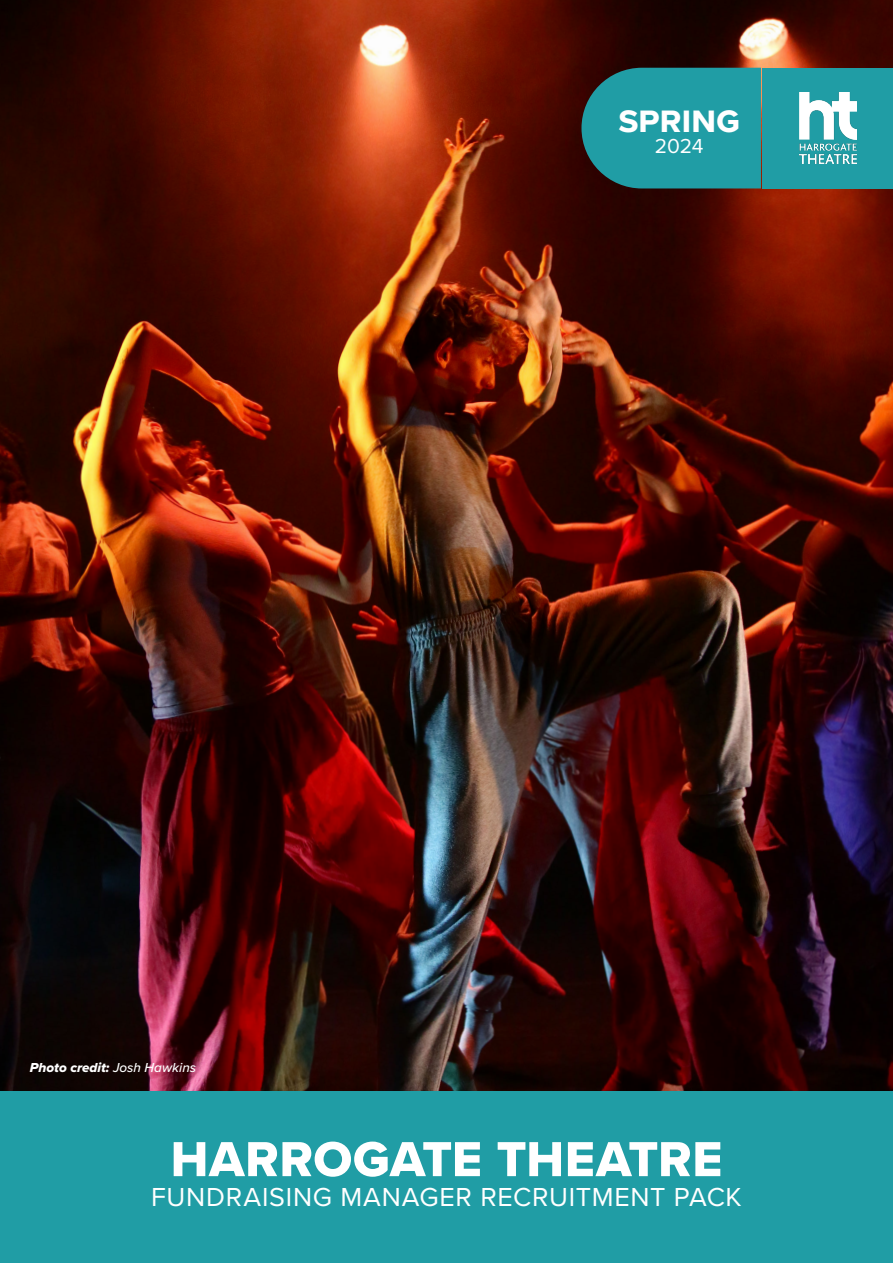
<style>
.page{position:relative;width:893px;height:1263px;background:#fff}
.page>*{position:absolute;margin:0;border:0;box-sizing:border-box;transform-origin:0 0}
.t1{font:51px "Proxima Nova Extrabld";letter-spacing:.005em;color:#fff}
.t2{font:700 39px "Proxima Nova";letter-spacing:-.01em;color:#fff}
.t3{font:27px "Proxima Nova";letter-spacing:.025em;color:#fff}
.t4{font:21px "Proxima Nova";color:#fff}
.t5{font:13.5px "Proxima Nova Extrabld It";color:#fff}
.s1{font-family:"Proxima Nova";font-weight:500;font-style:italic}
</style>
<div class="page">
<img style="left:0;top:0;width:893px;height:1091px">
<div style="left:0;top:1091px;width:893px;height:172px;background:#209da5"></div>
<svg style="left:581px;top:68px;width:180px;height:120px;background:#218f96"></svg>
<div style="left:763px;top:68px;width:130px;height:120px;background:#209da5"></div>
<img style="left:799px;top:93px;width:58px;height:71px">
<p class="t5" style="left:30px;top:1062px;width:168px">Photo credit: <span class="s1">Josh Hawkins</span></p>
<h2 class="t2" style="left:619px;top:103px;width:123px">spring</h2>
<p class="t4" style="left:655px;top:137px;width:50px">2024</p>
<h1 class="t1" style="left:171px;top:1138px;width:553px">HARROGATE THEATRE</h1>
<p class="t3" style="left:151px;top:1186px;width:592px">FUNDRAISING MANAGER RECRUITMENT PACK</p>
</div>
